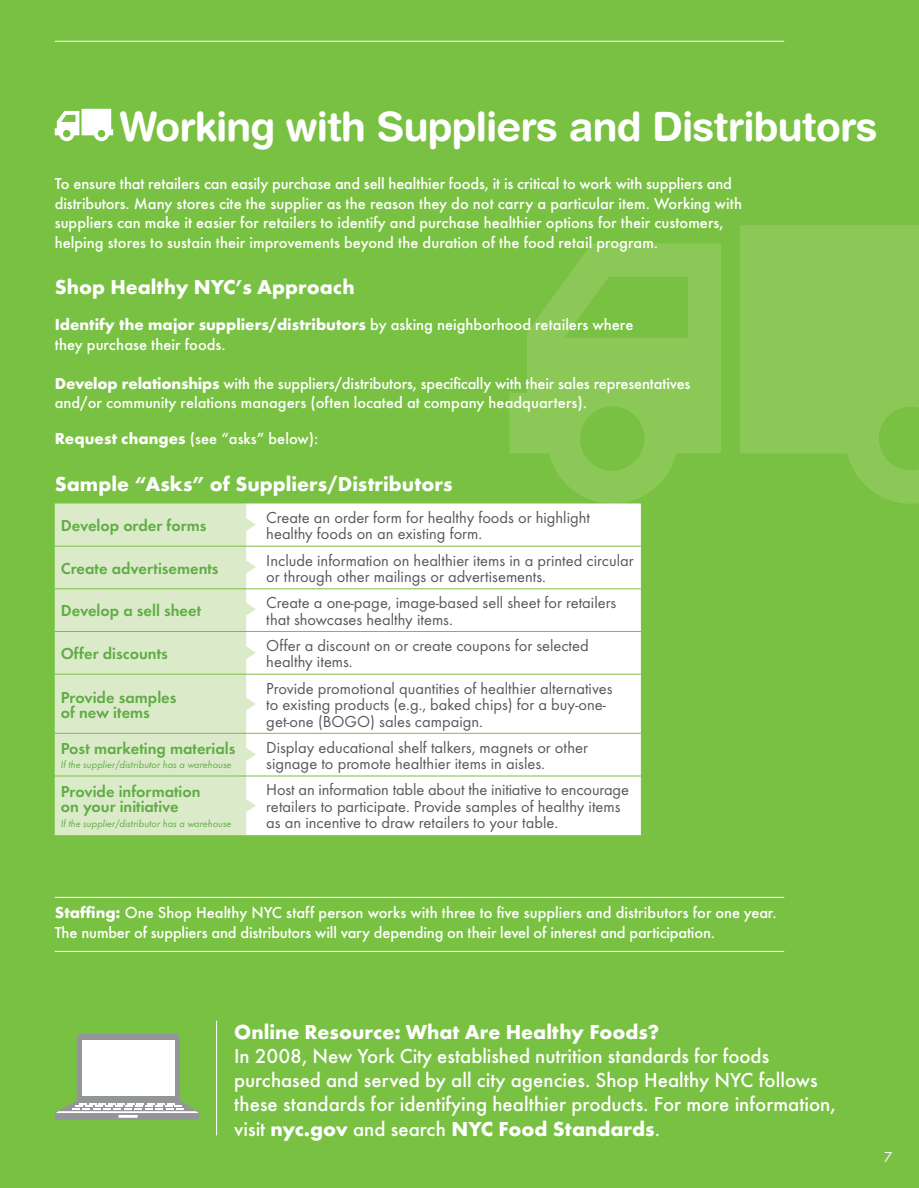
<style>
.page{position:relative;width:919px;height:1188px;background:#fff}
.page>*{position:absolute;margin:0;border:0;box-sizing:border-box;transform-origin:0 0}
.t1{font:700 40.5px "Helvetica Rounded";letter-spacing:-.02em;color:#fff}
.t2{font:500 21px/24px "Futura T";color:#fff}
.t3{font:700 21px "Futura T";color:#fff}
.t4{font:500 16.5px/19.5px "Futura T";color:#fff}
.t5{font:16.5px/16.5px "Futura T";color:#57585a}
.t6{font:600 16.5px/15px "Futura T";color:#60ac45}
.t7{font:15px "Futura T";color:#fff}
.t8{font:italic 10.5px "Futura T";color:#60ac45}
.s1{font-weight:700}
</style>
<div class="page">
<div style="left:1px;top:0;width:917px;height:1187px;background:#79c142"></div>
<svg style="left:509px;top:243px;width:212px;height:260px;fill:#8bc858"></svg>
<svg style="left:740px;top:225px;width:178px;height:278px;fill:#8bc858"></svg>
<hr style="left:55px;top:41px;width:729px;height:1px;background:#fff">
<div style="left:55px;top:503px;width:191px;height:332px;background:#dbebca"></div>
<div style="left:246px;top:503px;width:394px;height:332px;background:#fff"></div>
<hr style="left:55px;top:545px;width:191px;height:1px;background:#79c142">
<hr style="left:246px;top:545px;width:394px;height:1px;background:#79c142">
<hr style="left:55px;top:588px;width:191px;height:1px;background:#79c142">
<hr style="left:246px;top:588px;width:394px;height:1px;background:#79c142">
<hr style="left:55px;top:631px;width:191px;height:1px;background:#79c142">
<hr style="left:246px;top:631px;width:394px;height:1px;background:#79c142">
<hr style="left:55px;top:673px;width:191px;height:1px;background:#79c142">
<hr style="left:246px;top:673px;width:394px;height:1px;background:#79c142">
<hr style="left:55px;top:733px;width:191px;height:1px;background:#79c142">
<hr style="left:246px;top:733px;width:394px;height:1px;background:#79c142">
<hr style="left:55px;top:775px;width:191px;height:1px;background:#79c142">
<hr style="left:246px;top:775px;width:394px;height:1px;background:#79c142">
<hr style="left:55px;top:896px;width:729px;height:1px;background:#fff">
<hr style="left:55px;top:950px;width:729px;height:1px;background:#fff">
<svg style="left:245px;top:645px;width:11px;height:14px"></svg>
<svg style="left:245px;top:696px;width:11px;height:15px"></svg>
<svg style="left:245px;top:747px;width:11px;height:14px"></svg>
<svg style="left:245px;top:798px;width:11px;height:14px"></svg>
<svg style="left:245px;top:602px;width:11px;height:14px"></svg>
<svg style="left:245px;top:559px;width:11px;height:15px"></svg>
<svg style="left:245px;top:517px;width:11px;height:14px"></svg>
<svg style="left:55px;top:1033px;width:144px;height:86px"></svg>
<hr style="left:216px;top:1020px;width:1px;height:115px;background:#fff">
<svg style="left:55px;top:109px;width:58px;height:32px"></svg>
<h1 class="t1" style="left:120px;top:102px;width:759px">Working with Suppliers and Distributors</h1>
<p class="t4" style="left:55px;top:174px;width:688px">To ensure that retailers can easily purchase and sell healthier foods, it is critical to work with suppliers and distributors. Many stores cite the supplier as the reason they do not carry a particular item. Working with suppliers can make it easier for retailers to identify and purchase healthier options for their customers, helping stores to sustain their improvements beyond the duration of the food retail program.</p>
<p class="t3" style="left:55px;top:275px;width:301px">Shop Healthy NYC’s Approach</p>
<p class="t4" style="left:55px;top:315px;width:580px"><span class="s1">Identify the major suppliers/distributors</span> by asking neighborhood retailers where they purchase their foods.</p>
<p class="t4" style="left:55px;top:373px;width:637px"><span class="s1">Develop relationships</span> with the suppliers/distributors, specifically with their sales representatives and/or community relations managers (often located at company headquarters).</p>
<p class="t4" style="left:55px;top:429px;width:265px"><span class="s1">Request changes</span> (see “asks” below):</p>
<p class="t3" style="left:55px;top:471px;width:399px">Sample “Asks” of Suppliers/Distributors</p>
<p class="t6" style="left:61px;top:518px;width:147px">Develop order forms</p>
<p class="t5" style="left:266px;top:509px;width:325px">Create an order form for healthy foods or highlight healthy foods on an existing form.</p>
<p class="t6" style="left:61px;top:560px;width:159px">Create advertisements</p>
<p class="t5" style="left:266px;top:551px;width:369px">Include information on healthier items in a printed circular or through other mailings or advertisements.</p>
<p class="t6" style="left:61px;top:603px;width:142px">Develop a sell sheet</p>
<p class="t5" style="left:266px;top:594px;width:351px">Create a one-page, image-based sell sheet for retailers that showcases healthy items.</p>
<p class="t6" style="left:61px;top:646px;width:108px">Offer discounts</p>
<p class="t5" style="left:266px;top:637px;width:324px">Offer a discount on or create coupons for selected healthy items.</p>
<p class="t6" style="left:61px;top:689px;width:117px">Provide samples of new items</p>
<p class="t5" style="left:266px;top:679px;width:347px">Provide promotional quantities of healthier alternatives to existing products (e.g., baked chips) for a buy-one&shy;get-one (BOGO) sales campaign.</p>
<p class="t6" style="left:61px;top:740px;width:176px">Post marketing materials</p>
<p class="t8" style="left:61px;top:758px;width:172px">If the supplier/distributor has a warehouse</p>
<p class="t5" style="left:266px;top:738px;width:323px">Display educational shelf talkers, magnets or other signage to promote healthier items in aisles.</p>
<p class="t6" style="left:61px;top:784px;width:141px">Provide information on your initiative</p>
<p class="t8" style="left:61px;top:817px;width:172px">If the supplier/distributor has a warehouse</p>
<p class="t5" style="left:266px;top:781px;width:364px">Host an information table about the initiative to encourage retailers to participate. Provide samples of healthy items as an incentive to draw retailers to your table.</p>
<p class="t4" style="left:55px;top:902px;width:723px"><span class="s1">Staffing:</span> One Shop Healthy NYC staff person works with three to five suppliers and distributors for one year.<br>The number of suppliers and distributors will vary depending on their level of interest and participation.</p>
<p class="t3" style="left:234px;top:1019px;width:426px">Online Resource: What Are Healthy Foods?</p>
<p class="t2" style="left:234px;top:1044px;width:603px">In 2008, New York City established nutrition standards for foods purchased and served by all city agencies. Shop Healthy NYC follows these standards for identifying healthier products. For more information, visit <span class="s1">nyc.gov</span> and search <span class="s1">NYC Food Standards</span>.</p>
<p class="t7" style="left:883px;top:1148px;width:10px">7</p>
</div>
